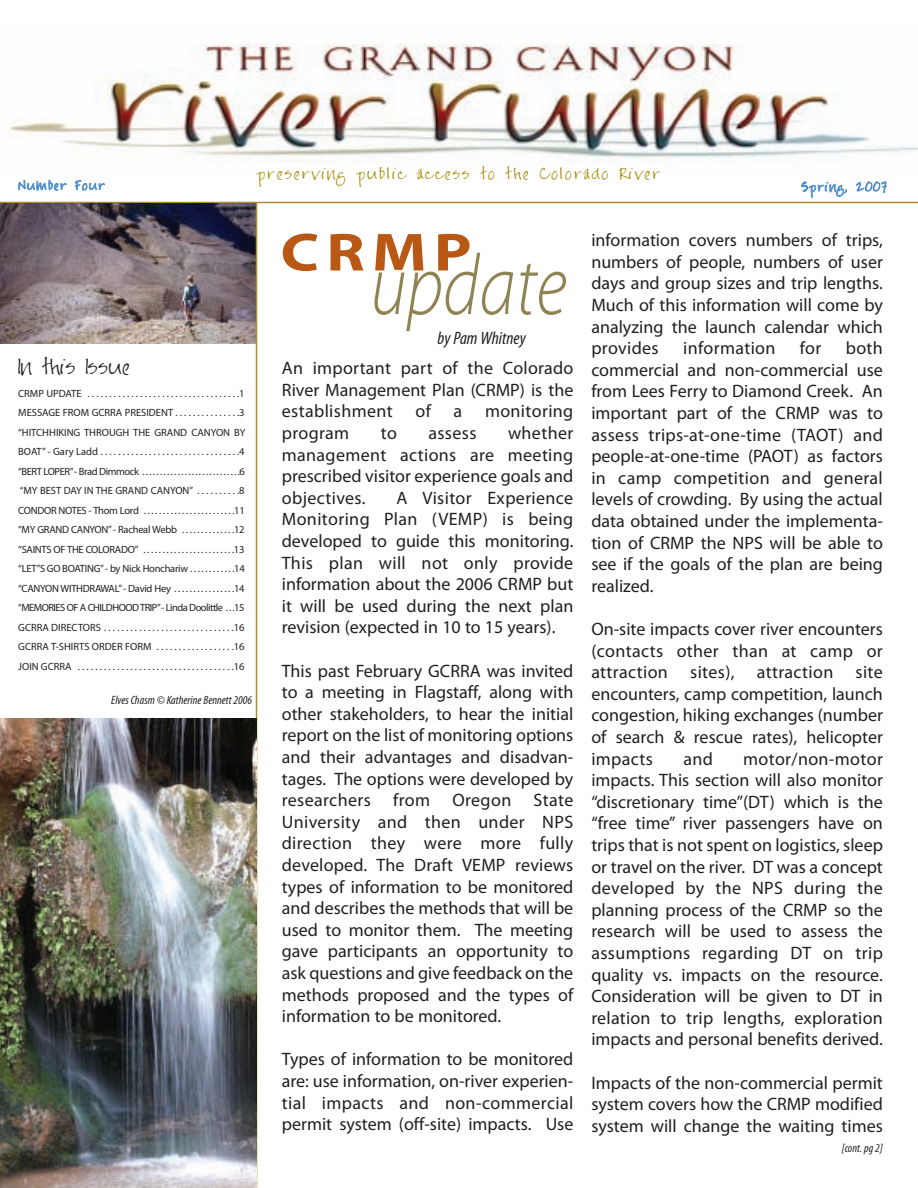
<style>
.page{position:relative;width:918px;height:1188px;background:#fff}
.page>*{position:absolute;margin:0;border:0;box-sizing:border-box;transform-origin:0 0}
.t1{font:italic 300 86.4px "Myriad Pro";color:#908352;scale:.83 1}
.t2{font:700 54px "Myriad Pro";color:#b95814;scale:1.2 1}
.t3{font:18px/21.6px "Myriad Pro";color:#231f20;text-align:justify}
.t4{font:18px "Myriad Pro";letter-spacing:.02em;color:#231f20}
.t5{font:italic condensed 18px "Myriad Pro";color:#231f20}
.t6{font:18px "Jayne Print Hand";color:#231f20}
.t7{font:13.5px "Jayne Print Hand";letter-spacing:.13em;color:#a18701}
.t8{font:italic condensed 12px "Myriad Pro";color:#231f20}
.t9{font:10.5px/19.5px "Myriad Pro";color:#231f20;text-align:justify}
.t10{font:10.5px "Jayne Print Hand";letter-spacing:.13em;color:#5191cd}
</style>
<div class="page">
<img style="left:10px;top:44px;width:908px;height:120px">
<hr style="left:0;top:202px;width:918px;height:1px;background:#a98d2e">
<img style="left:0;top:204px;width:256px;height:139px">
<hr style="left:256px;top:203px;width:1px;height:985px;background:#a98d2e">
<img style="left:0;top:718px;width:256px;height:470px">
<p class="t7" style="left:256px;top:166px;width:406px">preserving public access to the Colorado River</p>
<p class="t10" style="left:19px;top:180px;width:88px">Number Four</p>
<p class="t10" style="left:802px;top:181px;width:87px">Spring, 2007</p>
<p class="t6" style="left:18px;top:357px;width:114px">In this Issue</p>
<p class="t9" style="left:18px;top:384px;width:229px">CRMPUPDATE ...................................1<br>MESSAGE FROM GCRRA PRESIDENT . . . . . . . . . . . . . . .3 “HITCHHIKING THROUGH THE GRAND CANYON BY BOAT”-GaryLadd................................4 “BERTLOPER”-BradDimmock ............................6 “MY BEST DAY IN THE GRAND CANYON” . . . . . . . . . .8<br>CONDORNOTES-ThomLord ........................11 “MY GRAND CANYON”- Racheal Webb . . . . . . . . . . . . . .12 “SAINTSOFTHECOLORADO” ........................13 “LET”S GO BOATING”- by Nick Honchariw . . . . . . . . . . . .14 “CANYON WITHDRAWAL”- David Hey . . . . . . . . . . . . . . . .14 “MEMORIES OF A CHILDHOODTRIP”- Linda Doolittle . . .15<br>GCRRADIRECTORS..............................16<br>GCRRAT-SHIRTSORDERFORM ..................16<br>JOINGCRRA ....................................16</p>
<p class="t8" style="left:111px;top:695px;width:142px">Elves Chasm © Katherine Bennett 2006</p>
<h2 class="t2" style="left:281px;top:232px;width:161px">CRMP</h2>
<h1 class="t1" style="left:370px;top:253px;width:238px">update</h1>
<p class="t5" style="left:438px;top:332px;width:90px">by Pam Whitney</p>
<p class="t3" style="left:282px;top:359px;width:293px">An important part of the Colorado River Management Plan (CRMP) is the establishment</p>
<p class="t3" style="left:415px;top:402px;width:17px">of</p>
<p class="t3" style="left:454px;top:402px;width:10px">a</p>
<p class="t4" style="left:485px;top:405px;width:90px">monitoring</p>
<p class="t3" style="left:282px;top:424px;width:293px;text-indent:226px">whether management actions are meeting prescribed visitor experience goals and objectives.</p>
<p class="t3" style="left:282px;top:424px;width:69px">program</p>
<p class="t3" style="left:381px;top:424px;width:18px">to</p>
<p class="t3" style="left:428px;top:424px;width:50px">assess</p>
<p class="t3" style="left:282px;top:488px;width:293px;text-indent:115px">A Visitor Experience Monitoring Plan (VEMP) is being developed to guide this monitoring.<br>This plan will not only provide information about the 2006 CRMP but it will be used during the next plan revision (expected in 10 to 15 years).</p>
<p class="t3" style="left:282px;top:661px;width:293px">This past February GCRRA was invited to a meeting in Flagstaff, along with other stakeholders, to hear the initial report on the list of monitoring options and their advantages and disadvan&shy;tages. The options were developed by researchers from Oregon State University and then under NPS direction they were more fully developed. The Draft VEMP reviews types of information to be monitored and describes the methods that will be used to monitor them. The meeting gave participants an opportunity to ask questions and give feedback on the methods proposed and the types of information to be monitored.</p>
<p class="t3" style="left:282px;top:1050px;width:293px">Types of information to be monitored are: use information, on-river experien&shy;tial impacts and non-commercial permit system (off-site) impacts. Use</p>
<p class="t3" style="left:591px;top:231px;width:293px">information covers numbers of trips, numbers of people, numbers of user days and group sizes and trip lengths.<br>Much of this information will come by analyzing the launch calendar which provides</p>
<p class="t4" style="left:683px;top:341px;width:94px">information</p>
<p class="t3" style="left:800px;top:339px;width:23px">for</p>
<p class="t3" style="left:591px;top:339px;width:293px;text-indent:254px">both commercial and non-commercial use from Lees Ferry to Diamond Creek. An important part of the CRMP was to assess trips-at-one-time (TAOT) and people-at-one-time (PAOT) as factors in camp competition and general levels of crowding. By using the actual data obtained under the implementa&shy;tion of CRMP the NPS will be able to see if the goals of the plan are being realized.</p>
<p class="t3" style="left:591px;top:620px;width:293px">On-site impacts cover river encounters (contacts other than at camp or attraction sites), attraction site encounters, camp competition, launch congestion, hiking exchanges (number of search &amp; rescue rates), helicopter impacts</p>
<p class="t3" style="left:683px;top:749px;width:31px">and</p>
<p class="t3" style="left:591px;top:749px;width:293px;text-indent:152px">motor/non-motor impacts. This section will also monitor “discretionary time”(DT) which is the “free time” river passengers have on trips that is not spent on logistics, sleep or travel on the river. DT was a concept developed by the NPS during the planning process of the CRMP so the research will be used to assess the assumptions regarding DT on trip quality vs. impacts on the resource.<br>Consideration will be given to DT in relation to trip lengths, exploration impacts and personal benefits derived.</p>
<p class="t3" style="left:591px;top:1073px;width:293px">Impacts of the non-commercial permit system covers how the CRMP modified system will change the waiting times</p>
<p class="t8" style="left:842px;top:1144px;width:43px">[cont. pg 2]</p>
</div>
